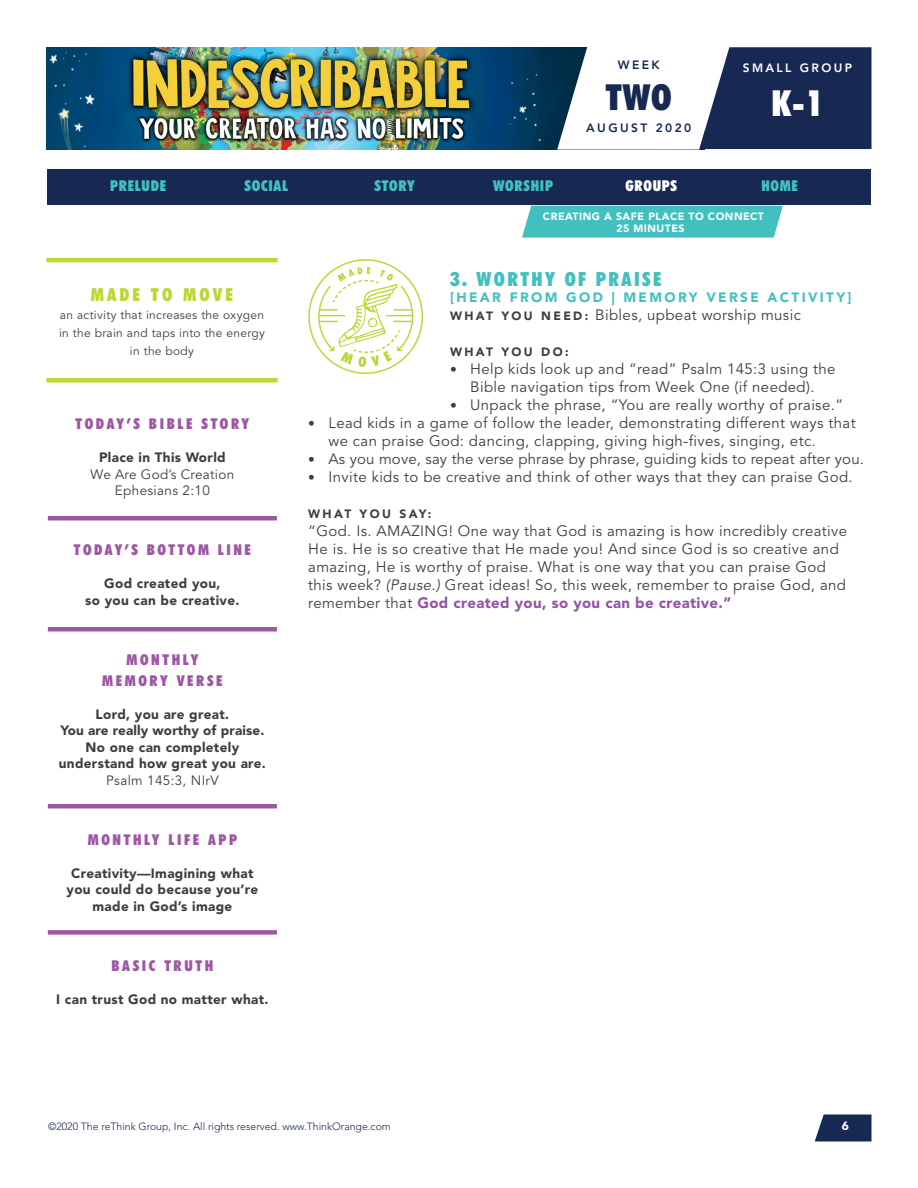
<style>
.page{position:relative;width:918px;height:1188px;background:#fff}
.page>*{position:absolute;margin:0;border:0;box-sizing:border-box;transform-origin:0 0}
.t1{font:900 condensed 36px "Futura BT";color:#172953}
.t2{font:900 condensed 36px "Futura BT";color:#fff}
.Paragraph_Style_1{font:900 condensed 19.5px "Futura BT";letter-spacing:.125em;color:#42c0bf}
.t3{font:900 condensed 18px "Futura BT";letter-spacing:.175em;color:#bed633}
.Paragraph_Style_1-2{font:15px/18px "Avenir LT Std";letter-spacing:.025em;color:#3e3e3f}
.t4{font:900 condensed 15px/21px "Futura BT";letter-spacing:.175em;color:#9d57a3;text-align:center}
.t5{font:900 condensed 15px "Futura BT";letter-spacing:.05em;color:#42c0bf}
.t6{font:900 condensed 15px "Futura BT";letter-spacing:.05em;color:#fff}
.t7{font:900 13.5px/16.5px "Avenir LT Std";letter-spacing:.025em;color:#3e3e3f;text-align:center}
.t8{font:13.5px/16.5px "Avenir LT Std";letter-spacing:.025em;color:#3e3e3f;text-align:center}
.Paragraph_Style_1-3{font:900 13.5px "Avenir LT Std";letter-spacing:.175em;color:#42c0bf}
.t9{font:12px/18px "Avenir LT Std";letter-spacing:.025em;color:#3e3e3f;text-align:center}
.Paragraph_Style_1-4{font:900 12px "Avenir LT Std";letter-spacing:.2em;color:#3e3e3f}
.t10{font:800 12px "Avenir LT Std";letter-spacing:.2em;color:#172953}
.t11{font:800 12px "Avenir LT Std";letter-spacing:.2em;color:#fff}
.t12{font:900 12px "Avenir LT Std";color:#fff}
.t13{font:300 10.5px "Avenir LT Std";color:#172953}
.t14{font:900 10.5px/12px "Avenir LT Std";letter-spacing:.05em;color:#fff;text-align:center}
.s1{font-weight:900;font-size:12px}
.s2{font-family:"Avenir";font-size:13.5px}
.s3{font-style:italic}
.s4{font-weight:900;color:#9255a2}
</style>
<div class="page">
<img style="left:46px;top:47px;width:511px;height:102px">
<svg style="left:557px;top:47px;width:315px;height:103px"></svg>
<svg style="left:815px;top:1114px;width:57px;height:28px;background:#314166"></svg>
<hr style="left:48px;top:804px;width:229px;height:4px;background:#9d57a3">
<hr style="left:48px;top:516px;width:229px;height:4px;background:#9d57a3">
<div style="left:48px;top:627px;width:229px;height:5px;background:#9d57a3"></div>
<div style="left:48px;top:930px;width:229px;height:5px;background:#9d57a3"></div>
<svg style="left:308px;top:259px;width:115px;height:115px"></svg>
<div style="left:522px;top:206px;width:261px;height:32px;background:#42c0bf"></div>
<div style="left:47px;top:170px;width:824px;height:36px;background:#172953"></div>
<hr style="left:46px;top:378px;width:232px;height:4px;background:#bed633">
<hr style="left:46px;top:258px;width:232px;height:4px;background:#bed633">
<p class="t10" style="left:618px;top:58px;width:43px">WEEK</p>
<p class="t11" style="left:743px;top:61px;width:111px">SMALL GROUP</p>
<h1 class="t1" style="left:606px;top:75px;width:67px">TWO</h1>
<h1 class="t2" style="left:772px;top:81px;width:54px">K-1</h1>
<p class="t10" style="left:586px;top:121px;width:107px">AUGUST 2020</p>
<p class="t5" style="left:110px;top:177px;width:57px">PRELUDE</p>
<p class="t5" style="left:245px;top:177px;width:45px">SOCIAL</p>
<p class="t5" style="left:375px;top:177px;width:42px">STORY</p>
<p class="t5" style="left:493px;top:177px;width:62px">WORSHIP</p>
<p class="t6" style="left:626px;top:177px;width:53px">GROUPS</p>
<p class="t5" style="left:761px;top:177px;width:38px">HOME</p>
<p class="t3" style="left:91px;top:284px;width:144px">MADE TO MOVE</p>
<p class="t9" style="left:59px;top:306px;width:207px">an activity that increases the oxygen in the brain and taps into the energy in the body</p>
<p class="t4" style="left:76px;top:413px;width:175px">TODAY’S BIBLE STORY</p>
<p class="t7" style="left:99px;top:449px;width:128px">Place in This World</p>
<p class="t8" style="left:91px;top:466px;width:145px">We Are God’s Creation<br>Ephesians 2:10</p>
<p class="t4" style="left:74px;top:539px;width:178px">TODAY’S BOTTOM LINE</p>
<p class="t7" style="left:85px;top:575px;width:156px">God created you,<br>so you can be creative.</p>
<p class="t4" style="left:102px;top:649px;width:122px">MONTHLY<br>MEMORY VERSE</p>
<p class="t7" style="left:59px;top:706px;width:209px">Lord, you are great.<br>You are really worthy of praise.<br>No one can completely understand how great you are.</p>
<p class="t8" style="left:106px;top:772px;width:114px">Psalm 145:3, NIrV</p>
<p class="t4" style="left:88px;top:829px;width:151px">MONTHLY LIFE APP</p>
<p class="t7" style="left:67px;top:865px;width:193px">Creativity—Imagining what you could do because you’re made in God’s image</p>
<p class="t4" style="left:112px;top:955px;width:103px">BASIC TRUTH</p>
<p class="t7" style="left:56px;top:991px;width:214px">I can trust God no matter what.</p>
<p class="t14" style="left:543px;top:210px;width:223px">CREATING A SAFE PLACE TO CONNECT<br>25 MINUTES</p>
<p class="Paragraph_Style_1" style="left:450px;top:267px;width:213px">3. WORTHY OF PRAISE</p>
<p class="Paragraph_Style_1-3" style="left:450px;top:289px;width:403px">[HEAR FROM GOD | MEMORY VERSE ACTIVITY]</p>
<p class="Paragraph_Style_1-2" style="left:450px;top:306px;width:352px"><span class="s1">W H AT Y O U N E E D :</span> Bibles, upbeat worship music</p>
<p class="Paragraph_Style_1-4" style="left:450px;top:345px;width:120px">WHAT YOU DO:</p>
<p class="Paragraph_Style_1-2" style="left:450px;top:360px;width:387px;text-align:center"><span class="s2">•</span> Help kids look up and “read” Psalm 145:3 using the<br>Bible navigation tips from Week One (if needed).</p>
<p class="Paragraph_Style_1-2" style="left:450px;top:396px;width:395px"><span class="s2">•</span> Unpack the phrase, “You are really worthy of praise.”</p>
<p class="Paragraph_Style_1-2" style="left:328px;top:414px;width:529px;text-indent:-20px"><span class="s2">•</span> Lead kids in a game of follow the leader, demonstrating different ways that we can praise God: dancing, clapping, giving high-fives, singing, etc.</p>
<p class="Paragraph_Style_1-2" style="left:308px;top:450px;width:557px"><span class="s2">•</span> As you move, say the verse phrase by phrase, guiding kids to repeat after you.</p>
<p class="Paragraph_Style_1-2" style="left:308px;top:468px;width:546px"><span class="s2">•</span> Invite kids to be creative and think of other ways that they can praise God.</p>
<p class="Paragraph_Style_1-4" style="left:308px;top:507px;width:125px">WHAT YOU SAY:</p>
<p class="Paragraph_Style_1-2" style="left:308px;top:522px;width:540px">“God. Is. AMAZING! One way that God is amazing is how incredibly creative He is. He is so creative that He made you! And since God is so creative and amazing, He is worthy of praise. What is one way that you can praise God this week? <span class="s3">(Pause.)</span> Great ideas! So, this week, remember to praise God, and remember that <span class="s4">God created you, so you can be creative.”</span></p>
<p class="t13" style="left:48px;top:1120px;width:344px">©2020 The reThink Group, Inc. All rights reserved. www.ThinkOrange.com</p>
<p class="t12" style="left:842px;top:1118px;width:9px">6</p>
</div>
